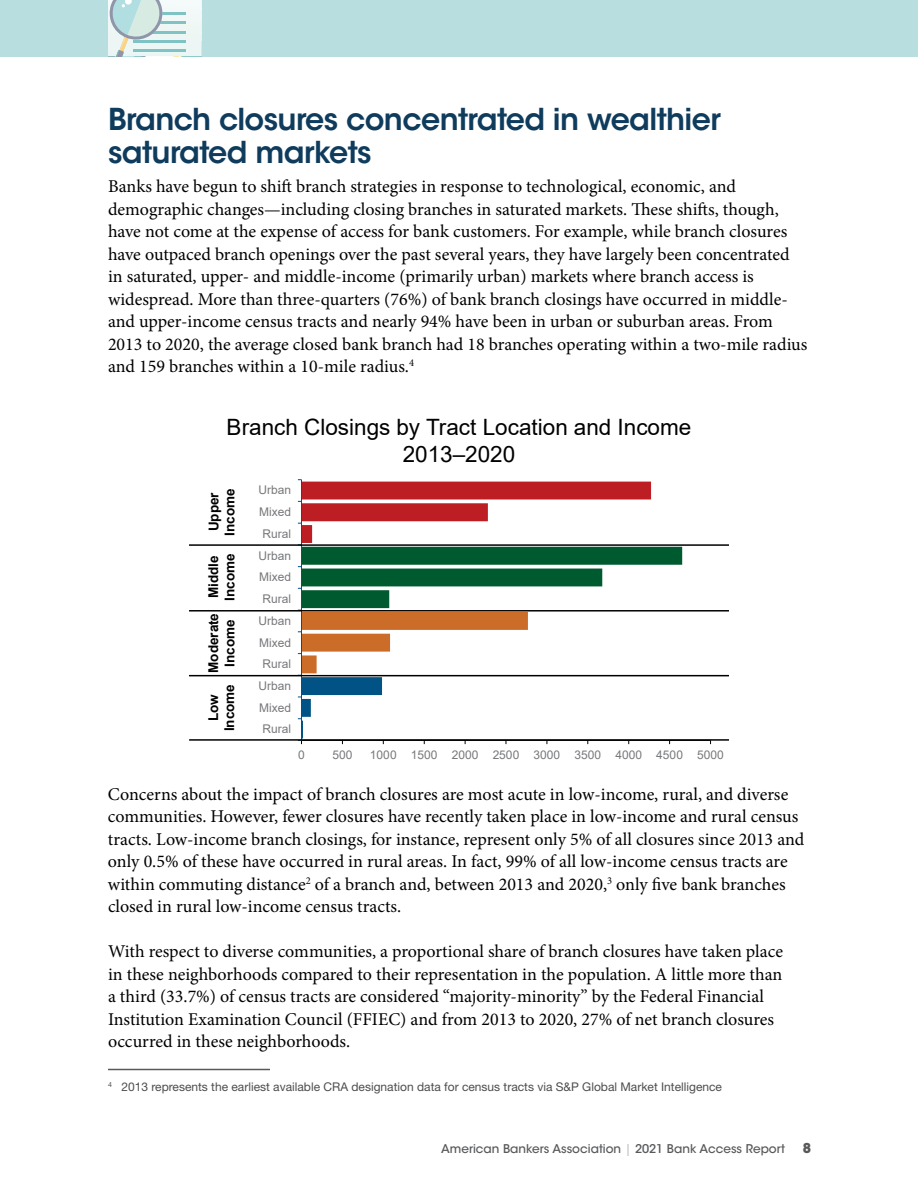
<style>
.page{position:relative;width:918px;height:1188px;background:#fff}
.page>*{position:absolute;margin:0;border:0;box-sizing:border-box;transform-origin:0 0}
.t1{font:600 30px/33px "ITC Avant Garde Std";letter-spacing:-.02em;color:#0f3c5d}
.t2{font:22.5px/27px "Arial";color:#000;text-align:center}
.t3{font:18px/22.5px "Minion Pro";color:#000}
.t4{font:700 13.5px/16.2px "Arial";color:#000;text-align:center}
.t5{font:700 13.5px "ITC Avant Garde Std";color:#58595b}
.t6{font:12px "Arial";color:#77787b}
.t7{font:12px "Helvetica Neue LT Std";color:#4d4d4f}
.t8{font:500 12px "ITC Avant Garde Std";color:#58595b}
.s1{font-weight:200}
</style>
<div class="page">
<div style="left:202px;top:0;width:716px;height:56px;background:#b9dee0"></div>
<div style="left:0;top:0;width:108px;height:56px;background:#b9dee0"></div>
<svg style="left:108px;top:0;width:94px;height:56px"></svg>
<svg style="left:298px;top:479px;width:384px;height:265px"></svg>
<hr style="left:189px;top:544px;width:540px;height:2px;background:#000">
<hr style="left:189px;top:610px;width:540px;height:2px;background:#000">
<hr style="left:189px;top:675px;width:540px;height:1px;background:#000">
<hr style="left:189px;top:739px;width:540px;height:2px;background:#000">
<hr style="left:108px;top:1069px;width:162px;height:1px;background:#58595b">
<h1 class="t1" style="left:108px;top:103px;width:614px">Branch closures concentrated in wealthier saturated markets</h1>
<p class="t3" style="left:108px;top:176px;width:701px">Banks have begun to shift branch strategies in response to technological, economic, and demographic changes—including closing branches in saturated markets. These shifts, though, have not come at the expense of access for bank customers. For example, while branch closures have outpaced branch openings over the past several years, they have largely been concentrated in saturated, upper- and middle-income (primarily urban) markets where branch access is widespread. More than three-quarters (76%) of bank branch closings have occurred in middle&shy;and upper-income census tracts and nearly 94% have been in urban or suburban areas. From 2013 to 2020, the average closed bank branch had 18 branches operating within a two-mile radius and 159 branches within a 10-mile radius.<sup>4</sup></p>
<p class="t2" style="left:227px;top:414px;width:466px">Branch Closings by Tract Location and Income<br>2013–2020</p>
<p class="t4" style="left:206px;top:536px;width:49px;rotate:-90deg">Upper<br>Income</p>
<p class="t4" style="left:206px;top:601px;width:49px;text-align:left;rotate:-90deg">Middle<br>Income</p>
<p class="t4" style="left:206px;top:673px;width:61px;rotate:-90deg">Moderate<br>Income</p>
<p class="t4" style="left:205px;top:731px;width:49px;rotate:-90deg">Low<br>Income</p>
<p class="t6" style="left:259px;top:482px;width:34px">Urban</p>
<p class="t6" style="left:259px;top:504px;width:34px">Mixed</p>
<p class="t6" style="left:263px;top:525px;width:30px">Rural</p>
<p class="t6" style="left:259px;top:547px;width:34px">Urban</p>
<p class="t6" style="left:259px;top:569px;width:34px">Mixed</p>
<p class="t6" style="left:263px;top:591px;width:30px">Rural</p>
<p class="t6" style="left:259px;top:612px;width:34px">Urban</p>
<p class="t6" style="left:259px;top:634px;width:34px">Mixed</p>
<p class="t6" style="left:263px;top:656px;width:30px">Rural</p>
<p class="t6" style="left:259px;top:678px;width:34px">Urban</p>
<p class="t6" style="left:259px;top:699px;width:34px">Mixed</p>
<p class="t6" style="left:263px;top:721px;width:30px">Rural</p>
<p class="t6" style="left:298px;top:746px;width:8px">0</p>
<p class="t6" style="left:332px;top:746px;width:21px">500</p>
<p class="t6" style="left:370px;top:746px;width:355px">1000 1500 2000 2500 3000 3500 4000 4500 5000</p>
<p class="t3" style="left:108px;top:783px;width:698px">Concerns about the impact of branch closures are most acute in low-income, rural, and diverse communities. However, fewer closures have recently taken place in low-income and rural census tracts. Low-income branch closings, for instance, represent only 5% of all closures since 2013 and only 0.5% of these have occurred in rural areas. In fact, 99% of all low-income census tracts are within commuting distance<sup>2</sup> of a branch and, between 2013 and 2020,<sup>3</sup> only five bank branches closed in rural low-income census tracts.</p>
<p class="t3" style="left:108px;top:941px;width:677px">With respect to diverse communities, a proportional share of branch closures have taken place in these neighborhoods compared to their representation in the population. A little more than a third (33.7%) of census tracts are considered “majority-minority” by the Federal Financial Institution Examination Council (FFIEC) and from 2013 to 2020, 27% of net branch closures occurred in these neighborhoods.</p>
<p class="t7" style="left:108px;top:1079px;width:616px"><sup>4</sup> 2013 represents the earliest available CRA designation data for census tracts via S&amp;P Global Market Intelligence</p>
<p class="t8" style="left:441px;top:1141px;width:345px">American Bankers Association <span class="s1">|</span> 2021 Bank Access Report</p>
<p class="t5" style="left:803px;top:1139px;width:10px">8</p>
</div>
